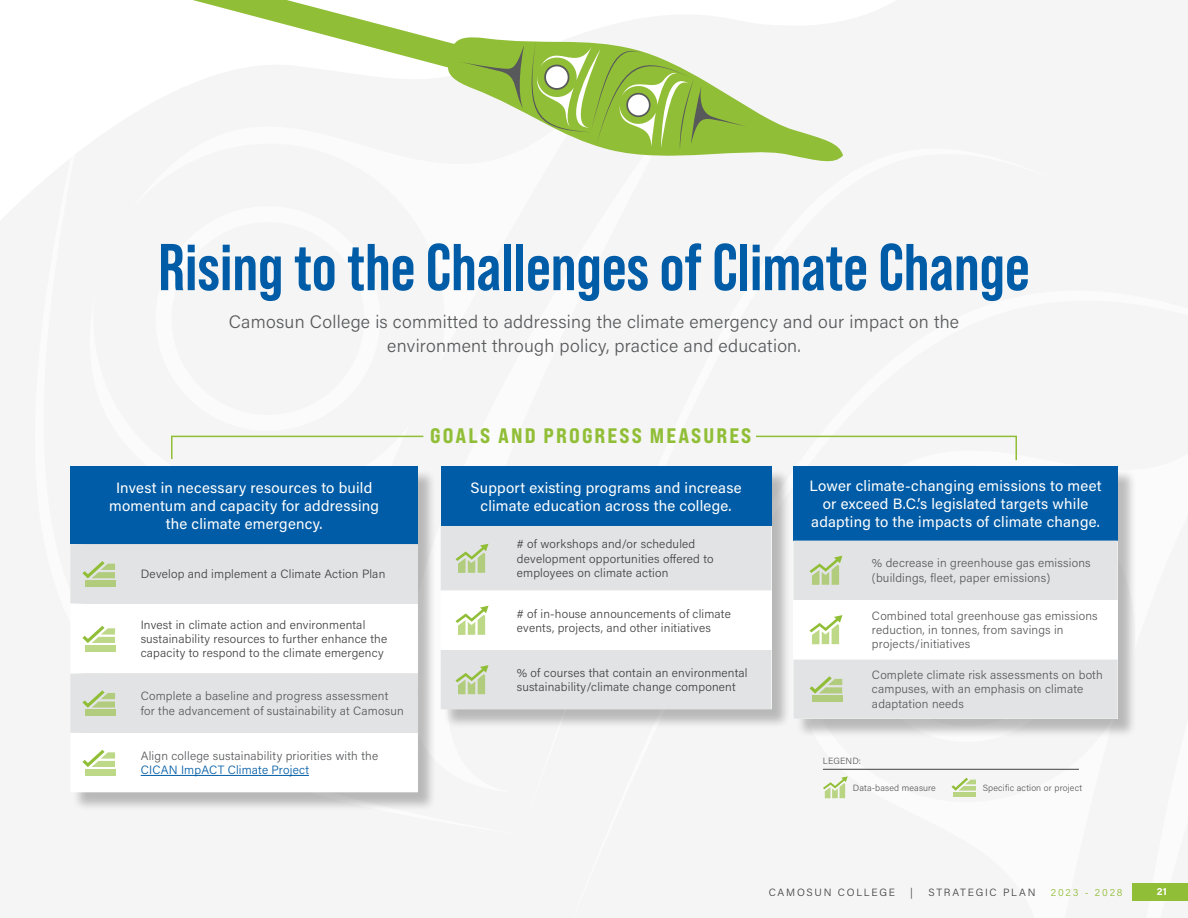
<style>
.page{position:relative;width:1188px;height:918px;background:#fff}
.page>*{position:absolute;margin:0;border:0;box-sizing:border-box;transform-origin:0 0}
.t1{font:700 66px "Bebas Neue Pro";color:#005ca6}
.t2{font:21px "Bebas Neue Pro Exp Eb";letter-spacing:.1em;color:#91be37}
.t3{font:300 18px/24px "Acumin Pro";letter-spacing:.015em;color:#58595b;text-align:center}
.t4{font:15px/18px "Acumin Pro";letter-spacing:.015em;color:#fff;text-align:center}
.t5{font:300 12px/14.4px "Acumin Pro";letter-spacing:.015em;color:#414042}
.t6{font:300 12px/14.4px "Acumin Pro";letter-spacing:.015em;color:#58595b}
.t7{font:300 12px "Acumin Pro";letter-spacing:.015em;color:#005ca6}
.t8{font:300 10.5px "Acumin Pro";letter-spacing:.17em;color:#414042}
.t9{font:300 10.5px "Acumin Pro";letter-spacing:.17em;color:#91be37}
.t10{font:700 10.5px "Acumin Pro";color:#fff}
.t11{font:300 9px "Acumin Pro";letter-spacing:.015em;color:#58595b}
</style>
<div class="page">
<div style="left:1132px;top:883px;width:56px;height:17px;background:#91be37"></div>
<svg style="left:193px;top:0;width:650px;height:162px;fill:#f5f5f5"></svg>
<svg style="left:460px;top:40px;width:288px;height:110px"></svg>
<div style="left:72px;top:468px;width:365px;height:343px;background:#000;opacity:.25"></div>
<div style="left:70px;top:467px;width:348px;height:77px;background:#005ca6"></div>
<div style="left:70px;top:544px;width:348px;height:60px;background:#e2e3e4"></div>
<svg style="left:70px;top:604px;width:348px;height:188px"></svg>
<div style="left:85px;top:580px;width:30px;height:7px;background:#b1cc7c"></div>
<svg style="left:82px;top:561px;width:33px;height:17px"></svg>
<div style="left:85px;top:645px;width:30px;height:6px;background:#bdd887"></div>
<svg style="left:82px;top:626px;width:33px;height:17px"></svg>
<div style="left:85px;top:710px;width:30px;height:6px;background:#b1cc7c"></div>
<svg style="left:82px;top:690px;width:33px;height:18px"></svg>
<div style="left:85px;top:769px;width:30px;height:6px;background:#bdd887"></div>
<svg style="left:82px;top:750px;width:33px;height:17px"></svg>
<hr style="left:141px;top:775px;width:168px;height:1px;background:#005ca6">
<div style="left:795px;top:468px;width:342px;height:270px;background:#000;opacity:.25"></div>
<div style="left:793px;top:467px;width:325px;height:74px;background:#005ca6"></div>
<div style="left:793px;top:541px;width:325px;height:178px;background:#e2e3e4"></div>
<svg style="left:809px;top:556px;width:33px;height:29px"></svg>
<svg style="left:793px;top:600px;width:325px;height:59px"></svg>
<div style="left:812px;top:696px;width:30px;height:6px;background:#b1cc7c"></div>
<svg style="left:810px;top:676px;width:32px;height:18px"></svg>
<div style="left:443px;top:468px;width:348px;height:261px;background:#000;opacity:.25"></div>
<div style="left:441px;top:467px;width:330px;height:59px;background:#005ca6"></div>
<div style="left:441px;top:526px;width:330px;height:183px;background:#e2e3e4"></div>
<svg style="left:456px;top:544px;width:33px;height:29px"></svg>
<svg style="left:441px;top:591px;width:330px;height:59px"></svg>
<svg style="left:456px;top:665px;width:33px;height:29px"></svg>
<svg style="left:171px;top:435px;width:253px;height:25px"></svg>
<svg style="left:756px;top:435px;width:261px;height:26px"></svg>
<div style="left:953px;top:792px;width:23px;height:5px;background:#b9d483"></div>
<svg style="left:952px;top:778px;width:24px;height:13px"></svg>
<svg style="left:823px;top:776px;width:25px;height:22px"></svg>
<hr style="left:823px;top:769px;width:256px;height:1px;background:#414042">
<h1 class="t1" style="left:158px;top:229px;width:873px">Rising to the Challenges of Climate Change</h1>
<h3 class="t3" style="left:229px;top:309px;width:732px">Camosun College is committed to addressing the climate emergency and our impact on the environment through policy, practice and education.</h3>
<p class="t4" style="left:109px;top:478px;width:272px">Invest in necessary resources to build momentum and capacity for addressing the climate emergency.</p>
<p class="t5" style="left:141px;top:566px;width:246px">Develop and implement a Climate Action Plan</p>
<p class="t5" style="left:141px;top:617px;width:248px">Invest in climate action and environmental sustainability resources to further enhance the capacity to respond to the climate emergency</p>
<p class="t6" style="left:141px;top:689px;width:265px">Complete a baseline and progress assessment for the advancement of sustainability at Camosun</p>
<p class="t6" style="left:141px;top:748px;width:239px">Align college sustainability priorities with the</p>
<p class="t7" style="left:141px;top:762px;width:170px">CICAN ImpACT Climate Project</p>
<h2 class="t2" style="left:430px;top:423px;width:323px">GOALS AND PROGRESS MEASURES</h2>
<p class="t4" style="left:471px;top:478px;width:273px">Support existing programs and increase climate education across the college.</p>
<p class="t5" style="left:517px;top:536px;width:198px"># of workshops and/or scheduled development opportunities offered to employees on climate action</p>
<p class="t5" style="left:517px;top:606px;width:215px"># of in-house announcements of climate events, projects, and other initiatives</p>
<p class="t5" style="left:517px;top:665px;width:232px">% of courses that contain an environmental sustainability/climate change component</p>
<p class="t4" style="left:809px;top:476px;width:294px">Lower climate-changing emissions to meet or exceed B.C.’s legislated targets while adapting to the impacts of climate change.</p>
<p class="t6" style="left:872px;top:556px;width:220px">% decrease in greenhouse gas emissions (buildings, fleet, paper emissions)</p>
<p class="t6" style="left:872px;top:608px;width:227px">Combined total greenhouse gas emissions reduction, in tonnes, from savings in projects/initiatives</p>
<p class="t6" style="left:872px;top:667px;width:232px">Complete climate risk assessments on both campuses, with an emphasis on climate adaptation needs</p>
<p class="t11" style="left:823px;top:754px;width:40px">LEGEND:</p>
<p class="t11" style="left:853px;top:781px;width:84px">Data-based measure</p>
<p class="t11" style="left:983px;top:781px;width:101px">Specific action or project</p>
<p class="t8" style="left:769px;top:885px;width:128px">CAMOSUN COLLEGE</p>
<p class="t8" style="left:910px;top:885px;width:4px">|</p>
<p class="t8" style="left:928px;top:885px;width:109px">STRATEGIC PLAN</p>
<p class="t9" style="left:1051px;top:885px;width:73px">2023 - 2028</p>
<p class="t10" style="left:1157px;top:884px;width:12px">21</p>
</div>
